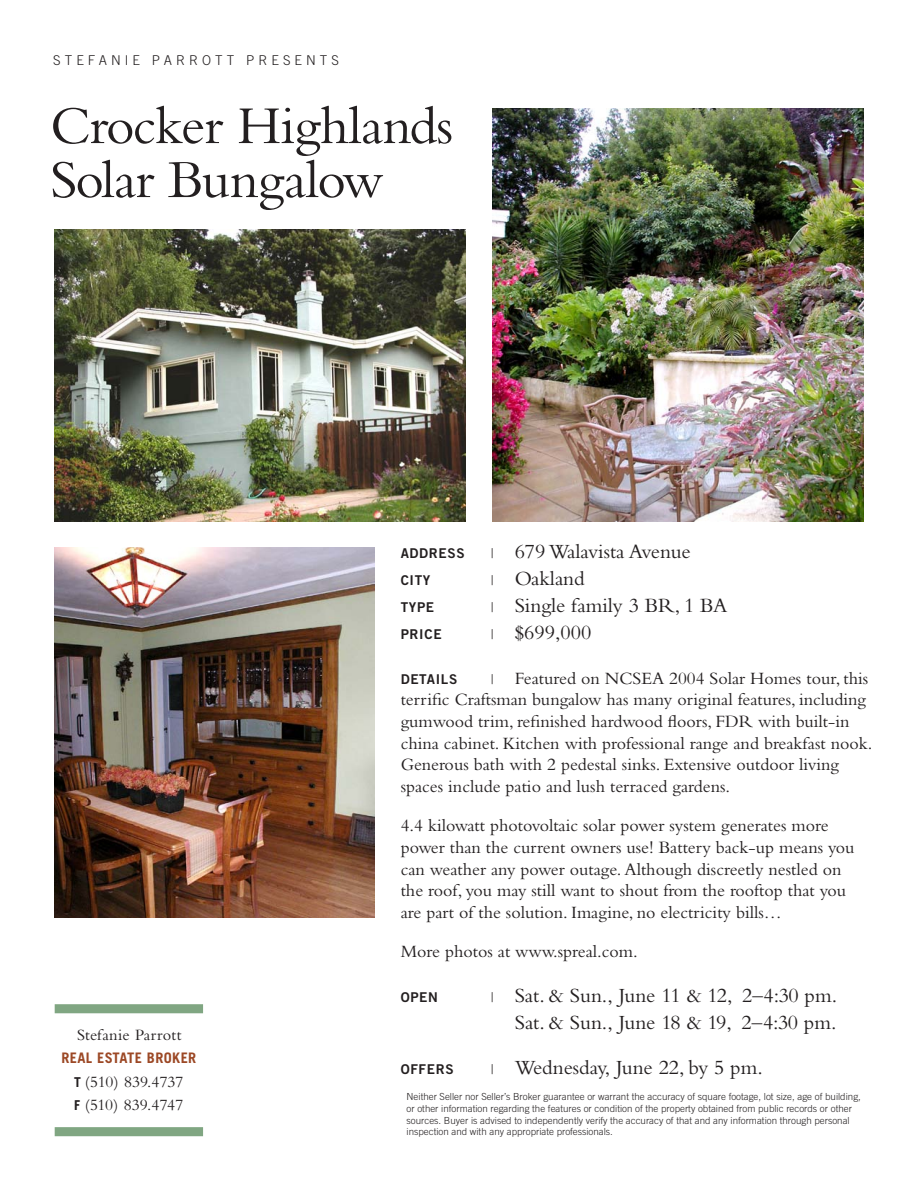
<style>
.page{position:relative;width:918px;height:1188px;background:#fff}
.page>*{position:absolute;margin:0;border:0;box-sizing:border-box;transform-origin:0 0}
.t1{font:55.5px/54px "Bembo";letter-spacing:-.01em;color:#231f20}
.t2{font:21px/27px "Bembo";color:#231f20;text-align:right}
.t3{font:18px/21.6px "Bembo";color:#231f20}
.t4{font:16.35px/23.5px "Bembo";color:#231f20}
.t5{font:700 14.55px "Trade Gothic";letter-spacing:.025em;color:#9c4825}
.t6{font:13.5px "Trade Gothic Bold Two";letter-spacing:.05em;color:#231f20}
.t7{font:300 13.5px "Trade Gothic";letter-spacing:.3em;color:#231f20}
.t8{font:300 9.75px/11.7px "Trade Gothic";color:#231f20}
.s1{font-family:"Trade Gothic";font-weight:700;font-size:13.65px}
.s2{font-family:"Trade Gothic";font-weight:300;font-size:13.5px}
</style>
<div class="page">
<div style="left:55px;top:1127px;width:148px;height:9px;background:#80a682"></div>
<div style="left:55px;top:1004px;width:148px;height:9px;background:#80a682"></div>
<img style="left:54px;top:230px;width:411px;height:291px">
<img style="left:492px;top:108px;width:372px;height:413px">
<img style="left:54px;top:548px;width:320px;height:370px">
<p class="t7" style="left:53px;top:52px;width:287px">STEFANIE PARROTT PRESENTS</p>
<h1 class="t1" style="left:50px;top:98px;width:404px">Crocker Highlands<br>Solar Bungalow</h1>
<p class="t4" style="left:77px;top:1022px;width:106px">Stefanie Parrott</p>
<p class="t5" style="left:61px;top:1049px;width:136px">REAL ESTATE BROKER</p>
<p class="t4" style="left:74px;top:1070px;width:111px"><span class="s1">T</span> (510) 839.4737<br><span class="s1">F</span> (510) 839.4747</p>
<p class="t6" style="left:401px;top:545px;width:66px">ADDRESS</p>
<p class="t2" style="left:491px;top:537px;width:202px"><span class="s2">|</span> 679 Walavista Avenue</p>
<p class="t6" style="left:401px;top:572px;width:31px">CITY</p>
<p class="t2" style="left:491px;top:564px;width:96px"><span class="s2">|</span> Oakland</p>
<p class="t6" style="left:401px;top:599px;width:35px">TYPE</p>
<p class="t2" style="left:491px;top:591px;width:238px"><span class="s2">|</span> Single family 3 BR, 1 BA</p>
<p class="t6" style="left:401px;top:626px;width:42px">PRICE</p>
<p class="t2" style="left:491px;top:618px;width:102px"><span class="s2">|</span> $699,000</p>
<p class="t6" style="left:401px;top:671px;width:58px">DETAILS</p>
<p class="t3" style="left:401px;top:667px;width:473px;text-indent:90px"><span class="s2">|</span> Featured on NCSEA 2004 Solar Homes tour, this terrific Craftsman bungalow has many original features, including gumwood trim, refinished hardwood floors, FDR with built-in china cabinet. Kitchen with professional range and breakfast nook.<br>Generous bath with 2 pedestal sinks. Extensive outdoor living spaces include patio and lush terraced gardens.</p>
<p class="t3" style="left:401px;top:815px;width:455px">4.4 kilowatt photovoltaic solar power system generates more power than the current owners use! Battery back-up means you can weather any power outage. Although discreetly nestled on the roof, you may still want to shout from the rooftop that you are part of the solution. Imagine, no electricity bills…</p>
<p class="t3" style="left:401px;top:941px;width:239px">More photos at www.spreal.com.</p>
<p class="t6" style="left:401px;top:989px;width:39px">OPEN</p>
<p class="t2" style="left:491px;top:982px;width:348px"><span class="s2">|</span> Sat. &amp; Sun., June 11 &amp; 12, 2–4:30 pm.<br>Sat. &amp; Sun., June 18 &amp; 19, 2–4:30 pm.</p>
<p class="t6" style="left:401px;top:1061px;width:54px">OFFERS</p>
<p class="t2" style="left:491px;top:1054px;width:274px"><span class="s2">|</span> Wednesday, June 22, by 5 pm.</p>
<p class="t8" style="left:407px;top:1091px;width:456px">Neither Seller nor Seller’s Broker guarantee or warrant the accuracy of square footage, lot size, age of building, or other information regarding the features or condition of the property obtained from public records or other sources. Buyer is advised to independently verify the accuracy of that and any information through personal inspection and with any appropriate professionals.</p>
</div>
